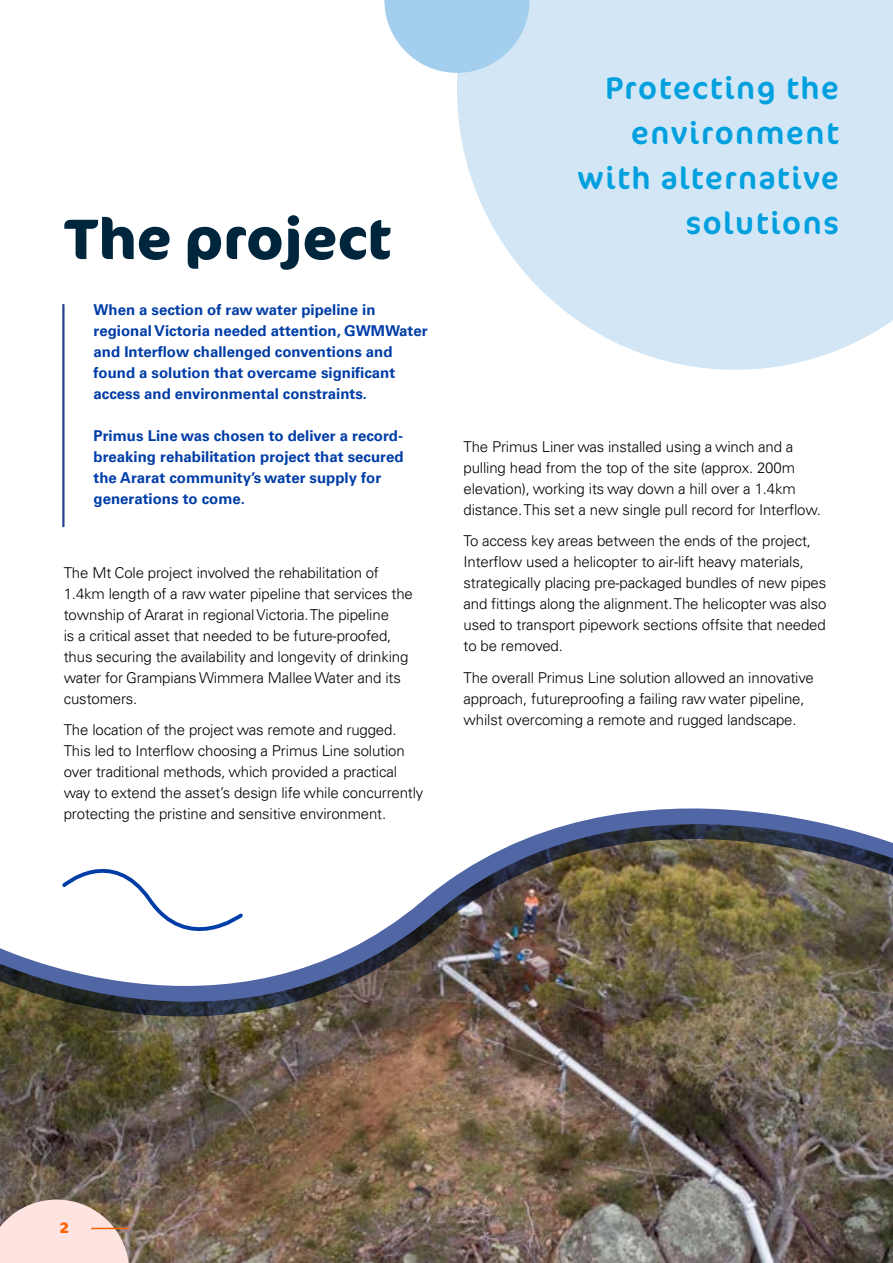
<style>
.page{position:relative;width:893px;height:1263px;background:#fff}
.page>*{position:absolute;margin:0;border:0;box-sizing:border-box;transform-origin:0 0}
.t1{font:700 57px "Cocon Pro";color:#00263e}
.t2{font:31.5px/45px "Cocon Pro";letter-spacing:.05em;color:#00a0df;text-align:right}
.t3{font:300 15px/21px "Univers";letter-spacing:-.01em;color:#000}
.t4{font:700 15px/21px "Univers";color:#003da7}
.t5{font:700 15px "Cocon Pro";color:#ff6000}
</style>
<div class="page">
<svg style="left:457px;top:0;width:436px;height:370px;background:#d7e9f6"></svg>
<img style="left:0;top:1027px;width:893px;height:236px">
<img style="left:0;top:808px;width:893px;height:219px">
<hr style="left:62px;top:305px;width:3px;height:221px;background:#25408f">
<svg style="left:384px;top:0;width:146px;height:73px;background:#b3d6ef"></svg>
<svg style="left:60px;top:839px;width:185px;height:116px"></svg>
<svg style="left:0;top:1199px;width:129px;height:64px;background:#e2c9c3"></svg>
<hr style="left:91px;top:1228px;width:38px;height:1px;background:#ff6000">
<h1 class="t1" style="left:64px;top:200px;width:329px">The project</h1>
<p class="t4" style="left:94px;top:299px;width:336px">When a section of raw water pipeline in regional Victoria needed attention, GWMWater and Interflow challenged conventions and found a solution that overcame significant access and environmental constraints.</p>
<p class="t4" style="left:94px;top:425px;width:311px">Primus Line was chosen to deliver a record&shy;breaking rehabilitation project that secured the Ararat community’s water supply for generations to come.</p>
<p class="t3" style="left:64px;top:562px;width:351px">The Mt Cole project involved the rehabilitation of 1.4km length of a raw water pipeline that services the township of Ararat in regional Victoria. The pipeline<br>is a critical asset that needed to be future-proofed, thus securing the availability and longevity of drinking water for Grampians Wimmera Mallee Water and its customers.</p>
<p class="t3" style="left:64px;top:719px;width:361px">The location of the project was remote and rugged.<br>This led to Interflow choosing a Primus Line solution over traditional methods, which provided a practical way to extend the asset’s design life while concurrently protecting the pristine and sensitive environment.</p>
<h2 class="t2" style="left:578px;top:65px;width:262px">Protecting the environment with alternative solutions</h2>
<p class="t3" style="left:463px;top:436px;width:359px">The Primus Liner was installed using a winch and a pulling head from the top of the site (approx. 200m elevation), working its way down a hill over a 1.4km distance. This set a new single pull record for Interflow.</p>
<p class="t3" style="left:463px;top:530px;width:364px">To access key areas between the ends of the project, Interflow used a helicopter to air-lift heavy materials, strategically placing pre-packaged bundles of new pipes and fittings along the alignment. The helicopter was also used to transport pipework sections offsite that needed to be removed.</p>
<p class="t3" style="left:463px;top:667px;width:352px">The overall Primus Line solution allowed an innovative approach, futureproofing a failing raw water pipeline, whilst overcoming a remote and rugged landscape.</p>
<p class="t5" style="left:60px;top:1217px;width:11px">2</p>
</div>
